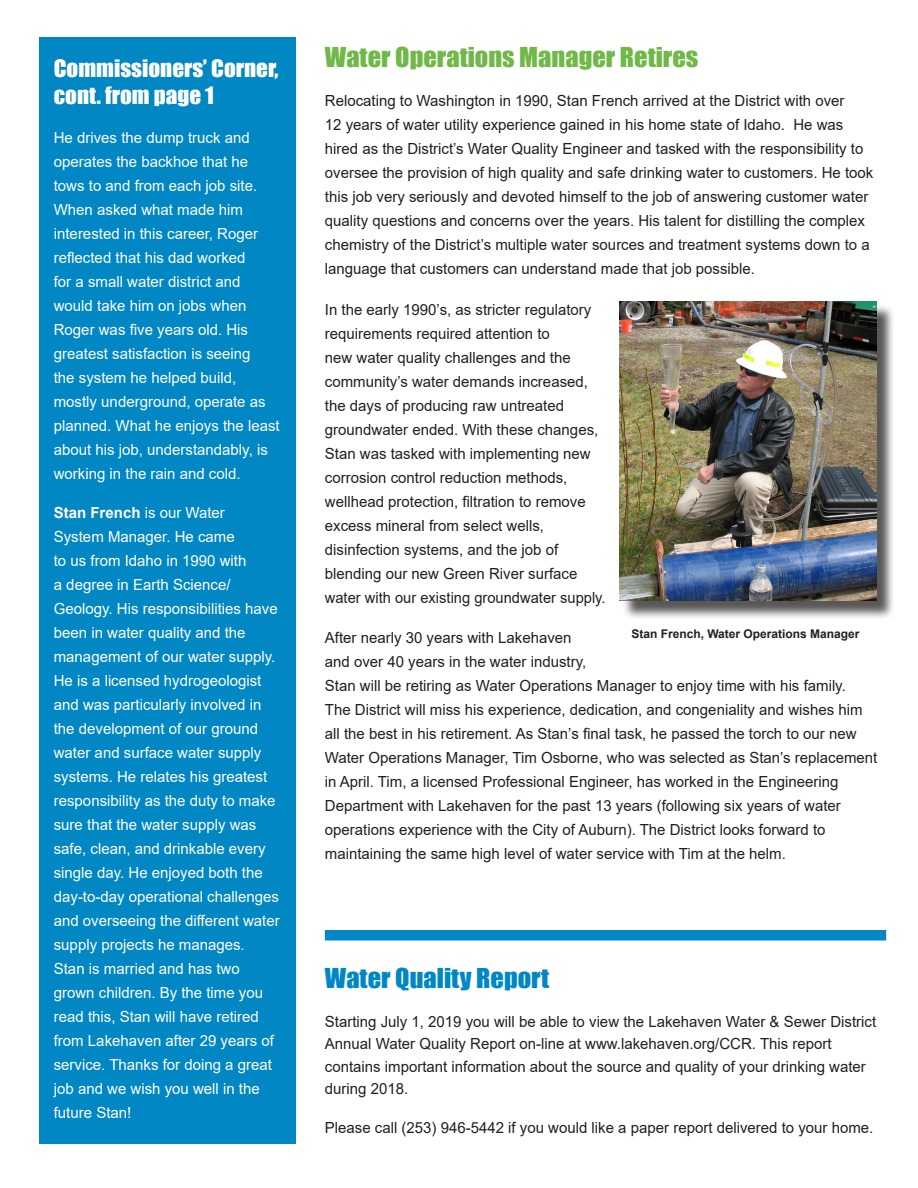
<style>
.page{position:relative;width:918px;height:1188px;background:#fff}
.page>*{position:absolute;margin:0;border:0;box-sizing:border-box;transform-origin:0 0}
.t1{font:25.2px "Impact";color:#70b847;scale:1.05 1}
.t2{font:25.2px "Impact";color:#0087c4;scale:1.05 1}
.t3{font:22.05px/27px "Impact";color:#fff;scale:1.05 1}
.t4{font:15.3px/24px "Arial";color:#231f20}
.t5{font:15.3px/24px "Arial";color:#fff}
.t6{font:700 12px "Arial";color:#231f20}
.s1{font-weight:700}
</style>
<div class="page">
<div style="left:40px;top:38px;width:256px;height:1106px;background:#0087c4"></div>
<div style="left:325px;top:930px;width:561px;height:10px;background:#0087c4"></div>
<div style="left:622px;top:304px;width:273px;height:315px;background:#231f20;opacity:.75"></div>
<img style="left:620px;top:302px;width:256px;height:299px">
<p class="t3" style="left:54px;top:55px;width:216px">Commissioners’ Corner, cont. from page 1</p>
<p class="t5" style="left:54px;top:126px;width:227px">He drives the dump truck and operates the backhoe that he tows to and from each job site.<br>When asked what made him interested in this career, Roger reflected that his dad worked<br>for a small water district and would take him on jobs when<br>Roger was five years old. His greatest satisfaction is seeing<br>the system he helped build, mostly underground, operate as planned. What he enjoys the least about his job, understandably, is working in the rain and cold.</p>
<p class="t5" style="left:54px;top:501px;width:227px"><span class="s1">Stan French</span> is our Water<br>System Manager. He came<br>to us from Idaho in 1990 with<br>a degree in Earth Science/<br>Geology. His responsibilities have been in water quality and the management of our water supply.<br>He is a licensed hydrogeologist and was particularly involved in the development of our ground water and surface water supply systems. He relates his greatest responsibility as the duty to make sure that the water supply was safe, clean, and drinkable every single day. He enjoyed both the day-to-day operational challenges and overseeing the different water supply projects he manages.</p>
<p class="t5" style="left:54px;top:957px;width:222px">Stan is married and has two grown children. By the time you read this, Stan will have retired from Lakehaven after 29 years of service. Thanks for doing a great job and we wish you well in the future Stan!</p>
<p class="t1" style="left:325px;top:37px;width:357px">Water Operations Manager Retires</p>
<p class="t4" style="left:325px;top:88px;width:550px">Relocating to Washington in 1990, Stan French arrived at the District with over<br>12 years of water utility experience gained in his home state of Idaho. He was hired as the District’s Water Quality Engineer and tasked with the responsibility to oversee the provision of high quality and safe drinking water to customers. He took this job very seriously and devoted himself to the job of answering customer water quality questions and concerns over the years. His talent for distilling the complex chemistry of the District’s multiple water sources and treatment systems down to a language that customers can understand made that job possible.</p>
<p class="t4" style="left:325px;top:297px;width:282px">In the early 1990’s, as stricter regulatory requirements required attention to<br>new water quality challenges and the community’s water demands increased, the days of producing raw untreated groundwater ended. With these changes, Stan was tasked with implementing new corrosion control reduction methods, wellhead protection, filtration to remove excess mineral from select wells, disinfection systems, and the job of blending our new Green River surface water with our existing groundwater supply.</p>
<p class="t4" style="left:325px;top:626px;width:554px">After nearly 30 years with Lakehaven<br>and over 40 years in the water industry,<br>Stan will be retiring as Water Operations Manager to enjoy time with his family.<br>The District will miss his experience, dedication, and congeniality and wishes him all the best in his retirement. As Stan’s final task, he passed the torch to our new Water Operations Manager, Tim Osborne, who was selected as Stan’s replacement in April. Tim, a licensed Professional Engineer, has worked in the Engineering Department with Lakehaven for the past 13 years (following six years of water operations experience with the City of Auburn). The District looks forward to maintaining the same high level of water service with Tim at the helm.</p>
<p class="t6" style="left:631px;top:625px;width:230px">Stan French, Water Operations Manager</p>
<p class="t2" style="left:325px;top:958px;width:215px">Water Quality Report</p>
<p class="t4" style="left:325px;top:1010px;width:553px;line-height:22.5px">Starting July 1, 2019 you will be able to view the Lakehaven Water &amp; Sewer District Annual Water Quality Report on-line at www.lakehaven.org/CCR. This report contains important information about the source and quality of your drinking water during 2018.</p>
<p class="t4" style="left:325px;top:1116px;width:550px">Please call (253) 946-5442 if you would like a paper report delivered to your home.</p>
</div>
